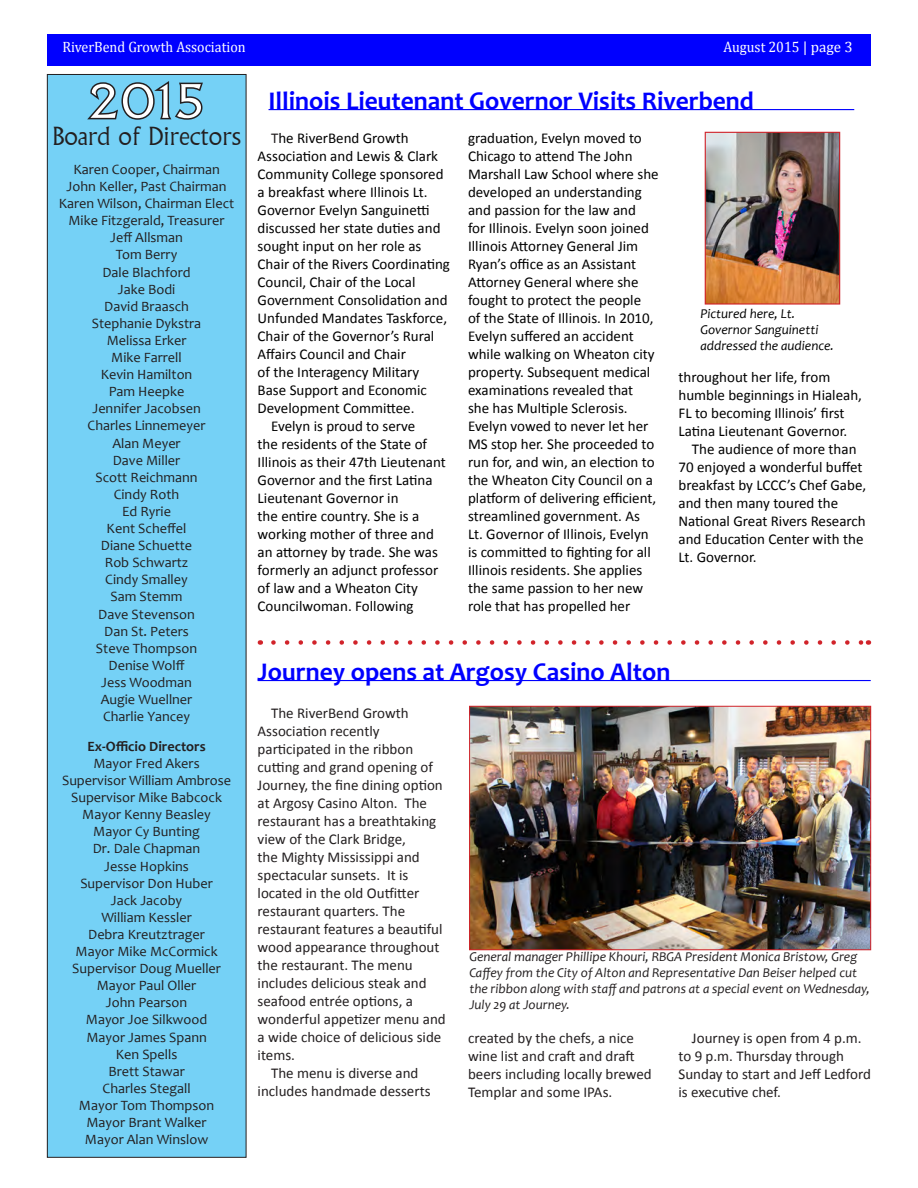
<style>
.page{position:relative;width:918px;height:1188px;background:#fff}
.page>*{position:absolute;margin:0;border:0;box-sizing:border-box;transform-origin:0 0}
.t1{font:300 45px "Albertus";color:#fff;scale:1.2 1}
.Article_headline{font:700 25.5px "Candara";color:#00f}
.t2{font:300 24.3px "Albertus";color:#231f20}
.article_copy{font:15px/18px "Calibri";color:#000}
.article_copy-2{font:15px/18px "Calibri";color:#231f20}
.t3{font:15px "Cambria";color:#fff;scale:.94 1}
.t4{font:14.25px "Candara";color:#231f20}
.t5{font:700 14.25px "Candara";color:#231f20}
.picture_caption{font:italic 13.5px/15.8px "Candara";color:#231f20}
.picture_caption-2{font:italic 13.5px/15.8px "Candara";color:#000}
.s1{color:#231f20}
</style>
<div class="page">
<div style="left:47px;top:34px;width:824px;height:31px;background:#00f"></div>
<div style="left:47px;top:74px;width:199px;height:1083px;background:#75d1f6"></div>
<div style="left:47px;top:74px;width:199px;height:1084px;border:1px solid #231f20"></div>
<svg style="left:87px;top:81px;width:116px;height:39px"></svg>
<hr style="left:269px;top:109px;width:585px;height:1px;background:#00f">
<hr style="left:258px;top:680px;width:613px;height:1px;background:#00f">
<img style="left:471px;top:708px;width:398px;height:240px">
<div style="left:469px;top:706px;width:402px;height:244px;border:1px solid #d1232a"></div>
<img style="left:707px;top:134px;width:131px;height:169px">
<div style="left:705px;top:132px;width:135px;height:173px;border:1px solid #d1232a"></div>
<svg style="left:273px;top:640px;width:588px;height:5px"></svg>
<p class="t3" style="left:62px;top:38px;width:197px">RiverBend Growth Association</p>
<p class="t3" style="left:724px;top:38px;width:139px">August 2015 | page 3</p>
<p class="t1" style="left:90px;top:76px;width:96px">2015</p>
<p class="t2" style="left:52px;top:122px;width:190px">Board of Directors</p>
<p class="t4" style="left:73px;top:160px;width:148px">Karen Cooper, Chairman</p>
<p class="t4" style="left:67px;top:178px;width:161px">John Keller, Past Chairman</p>
<p class="t4" style="left:59px;top:195px;width:177px">Karen Wilson, Chairman Elect</p>
<p class="t4" style="left:68px;top:212px;width:158px">Mike Fitzgerald, Treasurer</p>
<p class="t4" style="left:110px;top:229px;width:74px">Jeff Allsman</p>
<p class="t4" style="left:116px;top:246px;width:63px">Tom Berry</p>
<p class="t4" style="left:102px;top:263px;width:90px">Dale Blachford</p>
<p class="t4" style="left:118px;top:280px;width:59px">Jake Bodi</p>
<p class="t4" style="left:104px;top:297px;width:86px">David Braasch</p>
<p class="t4" style="left:92px;top:314px;width:111px">Stephanie Dykstra</p>
<p class="t4" style="left:107px;top:331px;width:81px">Melissa Erker</p>
<p class="t4" style="left:111px;top:349px;width:72px">Mike Farrell</p>
<p class="t4" style="left:101px;top:366px;width:93px">Kevin Hamilton</p>
<p class="t4" style="left:109px;top:383px;width:77px">Pam Heepke</p>
<p class="t4" style="left:92px;top:400px;width:110px">Jennifer Jacobsen</p>
<p class="t4" style="left:88px;top:417px;width:120px">Charles Linnemeyer</p>
<p class="t4" style="left:112px;top:434px;width:70px">Alan Meyer</p>
<p class="t4" style="left:113px;top:451px;width:69px">Dave Miller</p>
<p class="t4" style="left:95px;top:468px;width:104px">Scott Reichmann</p>
<p class="t4" style="left:114px;top:485px;width:67px">Cindy Roth</p>
<p class="t4" style="left:122px;top:502px;width:51px">Ed Ryrie</p>
<p class="t4" style="left:107px;top:520px;width:81px">Kent Scheffel</p>
<p class="t4" style="left:101px;top:537px;width:93px">Diane Schuette</p>
<p class="t4" style="left:105px;top:554px;width:85px">Rob Schwartz</p>
<p class="t4" style="left:105px;top:571px;width:84px">Cindy Smalley</p>
<p class="t4" style="left:110px;top:588px;width:74px">Sam Stemm</p>
<p class="t4" style="left:98px;top:605px;width:98px">Dave Stevenson</p>
<p class="t4" style="left:104px;top:622px;width:86px">Dan St. Peters</p>
<p class="t4" style="left:96px;top:639px;width:103px">Steve Thompson</p>
<p class="t4" style="left:109px;top:656px;width:77px">Denise Wolff</p>
<p class="t4" style="left:101px;top:673px;width:92px">Jess Woodman</p>
<p class="t4" style="left:101px;top:691px;width:93px">Augie Wuellner</p>
<p class="t4" style="left:103px;top:708px;width:89px">Charlie Yancey</p>
<p class="t5" style="left:87px;top:737px;width:120px">Ex-Officio Directors</p>
<p class="t4" style="left:93px;top:754px;width:108px">Mayor Fred Akers</p>
<p class="t4" style="left:62px;top:772px;width:171px">Supervisor William Ambrose</p>
<p class="t4" style="left:71px;top:789px;width:152px">Supervisor Mike Babcock</p>
<p class="t4" style="left:82px;top:806px;width:130px">Mayor Kenny Beasley</p>
<p class="t4" style="left:93px;top:823px;width:108px">Mayor Cy Bunting</p>
<p class="t4" style="left:93px;top:840px;width:109px">Dr. Dale Chapman</p>
<p class="t4" style="left:104px;top:857px;width:86px">Jesse Hopkins</p>
<p class="t4" style="left:80px;top:874px;width:134px">Supervisor Don Huber</p>
<p class="t4" style="left:111px;top:891px;width:73px">Jack Jacoby</p>
<p class="t4" style="left:101px;top:908px;width:92px">William Kessler</p>
<p class="t4" style="left:88px;top:925px;width:118px">Debra Kreutztrager</p>
<p class="t4" style="left:76px;top:943px;width:144px">Mayor Mike McCormick</p>
<p class="t4" style="left:72px;top:960px;width:150px">Supervisor Doug Mueller</p>
<p class="t4" style="left:97px;top:977px;width:101px">Mayor Paul Oller</p>
<p class="t4" style="left:106px;top:994px;width:83px">John Pearson</p>
<p class="t4" style="left:86px;top:1011px;width:123px">Mayor Joe Silkwood</p>
<p class="t4" style="left:86px;top:1028px;width:122px">Mayor James Spann</p>
<p class="t4" style="left:116px;top:1045px;width:63px">Ken Spells</p>
<p class="t4" style="left:108px;top:1062px;width:78px">Brett Stawar</p>
<p class="t4" style="left:103px;top:1079px;width:90px">Charles Stegall</p>
<p class="t4" style="left:79px;top:1096px;width:137px">Mayor Tom Thompson</p>
<p class="t4" style="left:86px;top:1114px;width:122px">Mayor Brant Walker</p>
<p class="t4" style="left:85px;top:1131px;width:125px">Mayor Alan Winslow</p>
<p class="Article_headline" style="left:269px;top:85px;width:487px">Illinois Lieutenant Governor Visits Riverbend</p>
<p class="article_copy" style="left:258px;top:130px;width:194px;text-indent:14px"><span class="s1">T</span>he RiverBend Growth<br>Association and Lewis &amp; Clark<br>Community College sponsored a breakfast where Illinois Lt.<br>Governor Evelyn Sanguinetti discussed her state duties and sought input on her role as<br>Chair of the Rivers Coordinating<br>Council, Chair of the Local<br>Government Consolidation and<br>Unfunded Mandates Taskforce,<br>Chair of the Governor’s Rural<br>Affairs Council and Chair<br>of the Interagency Military<br>Base Support and Economic<br>Development Committee.</p>
<p class="article_copy" style="left:258px;top:418px;width:190px;text-indent:14px">Evelyn is proud to serve<br>the residents of the State of<br>Illinois as their 47th Lieutenant<br>Governor and the first Latina<br>Lieutenant Governor in<br>the entire country. She is a working mother of three and an attorney by trade. She was formerly an adjunct professor of law and a Wheaton City<br>Councilwoman. Following</p>
<p class="article_copy" style="left:468px;top:130px;width:192px">graduation, Evelyn moved to<br>Chicago to attend The John<br>Marshall Law School where she developed an understanding and passion for the law and<br>for Illinois. Evelyn soon joined<br>Illinois Attorney General Jim<br>Ryan’s office as an Assistant<br>Attorney General where she fought to protect the people<br>of the State of Illinois. In 2010,<br>Evelyn suffered an accident while walking on Wheaton city property. Subsequent medical examinations revealed that<br>she has Multiple Sclerosis.<br>Evelyn vowed to never let her<br>MS stop her. She proceeded to run for, and win, an election to the Wheaton City Council on a platform of delivering efficient, streamlined government. As<br>Lt. Governor of Illinois, Evelyn is committed to fighting for all<br>Illinois residents. She applies the same passion to her new role that has propelled her</p>
<p class="picture_caption-2" style="left:700px;top:306px;width:135px">Pictured here, Lt.<br>Governor Sanguinetti addressed the audience.</p>
<p class="article_copy" style="left:678px;top:368px;width:185px">throughout her life, from humble beginnings in Hialeah,<br>FL to becoming Illinois’ first<br>Latina Lieutenant Governor.</p>
<p class="article_copy" style="left:678px;top:440px;width:189px;text-indent:14px">The audience of more than<br>70 enjoyed a wonderful buffet breakfast by LCCC’s Chef Gabe, and then many toured the<br>National Great Rivers Research and Education Center with the<br>Lt. Governor.</p>
<p class="Article_headline" style="left:258px;top:656px;width:414px">Journey opens at Argosy Casino Alton</p>
<p class="article_copy-2" style="left:258px;top:704px;width:190px;text-indent:14px">The RiverBend Growth<br>Association recently participated in the ribbon cutting and grand opening of<br>Journey, the fine dining option at Argosy Casino Alton. The restaurant has a breathtaking view of the Clark Bridge,<br>the Mighty Mississippi and spectacular sunsets. It is located in the old Outfitter restaurant quarters. The restaurant features a beautiful wood appearance throughout the restaurant. The menu includes delicious steak and seafood entrée options, a wonderful appetizer menu and a wide choice of delicious side items.</p>
<p class="article_copy-2" style="left:258px;top:1064px;width:174px;text-align:center">The menu is diverse and includes handmade desserts</p>
<p class="picture_caption" style="left:469px;top:949px;width:402px">General manager Phillipe Khouri, RBGA President Monica Bristow, Greg Caffey from the City of Alton and Representative Dan Beiser helped cut the ribbon along with staff and patrons at a special event on Wednesday, July 29 at Journey.</p>
<p class="article_copy-2" style="left:468px;top:1029px;width:185px">created by the chefs, a nice wine list and craft and draft beers including locally brewed<br>Templar and some IPAs.</p>
<p class="article_copy-2" style="left:678px;top:1029px;width:194px;text-indent:14px">Journey is open from 4 p.m. to 9 p.m. Thursday through<br>Sunday to start and Jeff Ledford is executive chef.</p>
</div>
